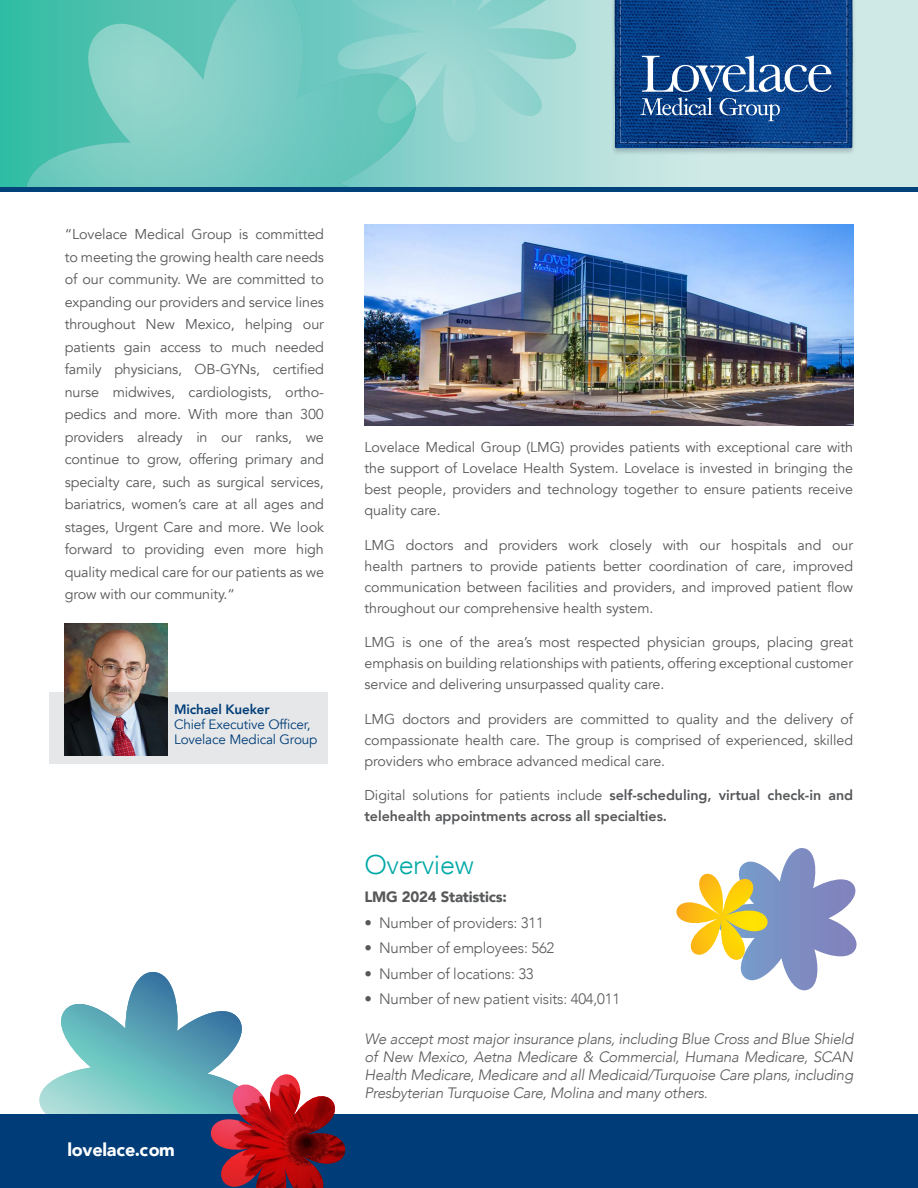
<style>
.page{position:relative;width:918px;height:1188px;background:#fff}
.page>*{position:absolute;margin:0;border:0;box-sizing:border-box;transform-origin:0 0}
.t1{font:300 27px "Avenir";letter-spacing:-.015em;color:#00a9a7}
.Address{font:900 18px "Avenir";letter-spacing:-.015em;color:#fff}
.t2{font:italic 300 15px/18px "Avenir";letter-spacing:-.02em;color:#57585a;text-align:justify}
.t3{font:300 15px "Avenir";letter-spacing:-.015em;color:#57585a}
.t4{font:900 15px "Avenir";letter-spacing:-.015em;color:#57585a}
.Left_Column{font:14.25px/22.5px "Avenir";letter-spacing:-.005em;color:#57585a;text-align:justify}
.t5{font:800 14.25px/21px "Avenir";letter-spacing:-.005em;color:#57585a}
.Name_Title{font:13.5px/15px "Avenir";letter-spacing:-.01em;color:#003d78}
.Name_Title-2{font:800 13.5px "Avenir";letter-spacing:-.01em;color:#003d78}
.s1{font-weight:400}
</style>
<div class="page">
<svg style="left:0;top:0;width:918px;height:188px;background:#9ad5cf"></svg>
<svg style="left:418px;top:0;width:159px;height:142px;background:#9bd6d1"></svg>
<svg style="left:26px;top:0;width:392px;height:187px;background:#6fc9be"></svg>
<hr style="left:0;top:188px;width:918px;height:4px;background:#004279">
<img style="left:591px;top:0;width:288px;height:176px">
<svg style="left:615px;top:0;width:238px;height:148px;background:#0b3e7e"></svg>
<svg style="left:619px;top:0;width:229px;height:144px;background:#1a4d8f"></svg>
<svg style="left:39px;top:972px;width:203px;height:143px"></svg>
<div style="left:50px;top:692px;width:278px;height:72px;background:#e6e7e9"></div>
<div style="left:0;top:1115px;width:918px;height:73px;background:#003d78"></div>
<svg style="left:191px;top:1054px;width:51px;height:84px"></svg>
<img style="left:212px;top:1058px;width:153px;height:130px">
<img style="left:64px;top:624px;width:103px;height:132px">
<img style="left:364px;top:225px;width:489px;height:201px">
<svg style="left:676px;top:848px;width:181px;height:142px"></svg>
<p class="Left_Column" style="left:65px;top:223px;width:261px">“Lovelace Medical Group is committed to meeting the growing health care needs of our community. We are committed to expanding our providers and service lines throughout New Mexico, helping our patients gain access to much needed family physicians, OB-GYNs, certified nurse midwives, cardiologists, ortho&shy;pedics and more. With more than 300 providers already in our ranks, we continue to grow, offering primary and specialty care, such as surgical services, bariatrics, women’s care at all ages and stages, Urgent Care and more. We look forward to providing even more high quality medical care for our patients as we grow with our community.“</p>
<p class="Name_Title-2" style="left:174px;top:699px;width:97px">Michael Kueker</p>
<p class="Name_Title" style="left:174px;top:717px;width:145px">Chief Executive Officer,<br>Lovelace Medical Group</p>
<p class="Address" style="left:68px;top:1134px;width:109px">lovelace.com</p>
<p class="Left_Column" style="left:364px;top:437px;width:490px;line-height:21px">Lovelace Medical Group (LMG) provides patients with exceptional care with the support of Lovelace Health System. Lovelace is invested in bringing the best people, providers and technology together to ensure patients receive quality care.</p>
<p class="Left_Column" style="left:364px;top:534px;width:490px;line-height:21px">LMG doctors and providers work closely with our hospitals and our health partners to provide patients better coordination of care, improved communication between facilities and providers, and improved patient flow throughout our comprehensive health system.</p>
<p class="Left_Column" style="left:364px;top:632px;width:490px;line-height:21px">LMG is one of the area’s most respected physician groups, placing great emphasis on building relationships with patients, offering exceptional customer service and delivering unsurpassed quality care.</p>
<p class="Left_Column" style="left:364px;top:708px;width:490px;line-height:21px">LMG doctors and providers are committed to quality and the delivery of compassionate health care. The group is comprised of experienced, skilled providers who embrace advanced medical care.</p>
<p class="t5" style="left:364px;top:785px;width:490px"><span class="s1">Digital solutions for patients include</span> self-scheduling, virtual check-in and telehealth appointments across all specialties.</p>
<p class="t1" style="left:364px;top:848px;width:111px">Overview</p>
<p class="t4" style="left:364px;top:884px;width:144px">LMG 2024 Statistics:</p>
<p class="t3" style="left:364px;top:914px;width:181px">• Number of providers: 311</p>
<p class="t3" style="left:364px;top:939px;width:191px">• Number of employees: 562</p>
<p class="t3" style="left:364px;top:965px;width:171px">• Number of locations: 33</p>
<p class="t3" style="left:364px;top:990px;width:257px">• Number of new patient visits: 404,011</p>
<p class="t2" style="left:364px;top:1030px;width:490px">We accept most major insurance plans, including Blue Cross and Blue Shield of New Mexico, Aetna Medicare &amp; Commercial, Humana Medicare, SCAN Health Medicare, Medicare and all Medicaid/Turquoise Care plans, including Presbyterian Turquoise Care, Molina and many others.</p>
</div>
